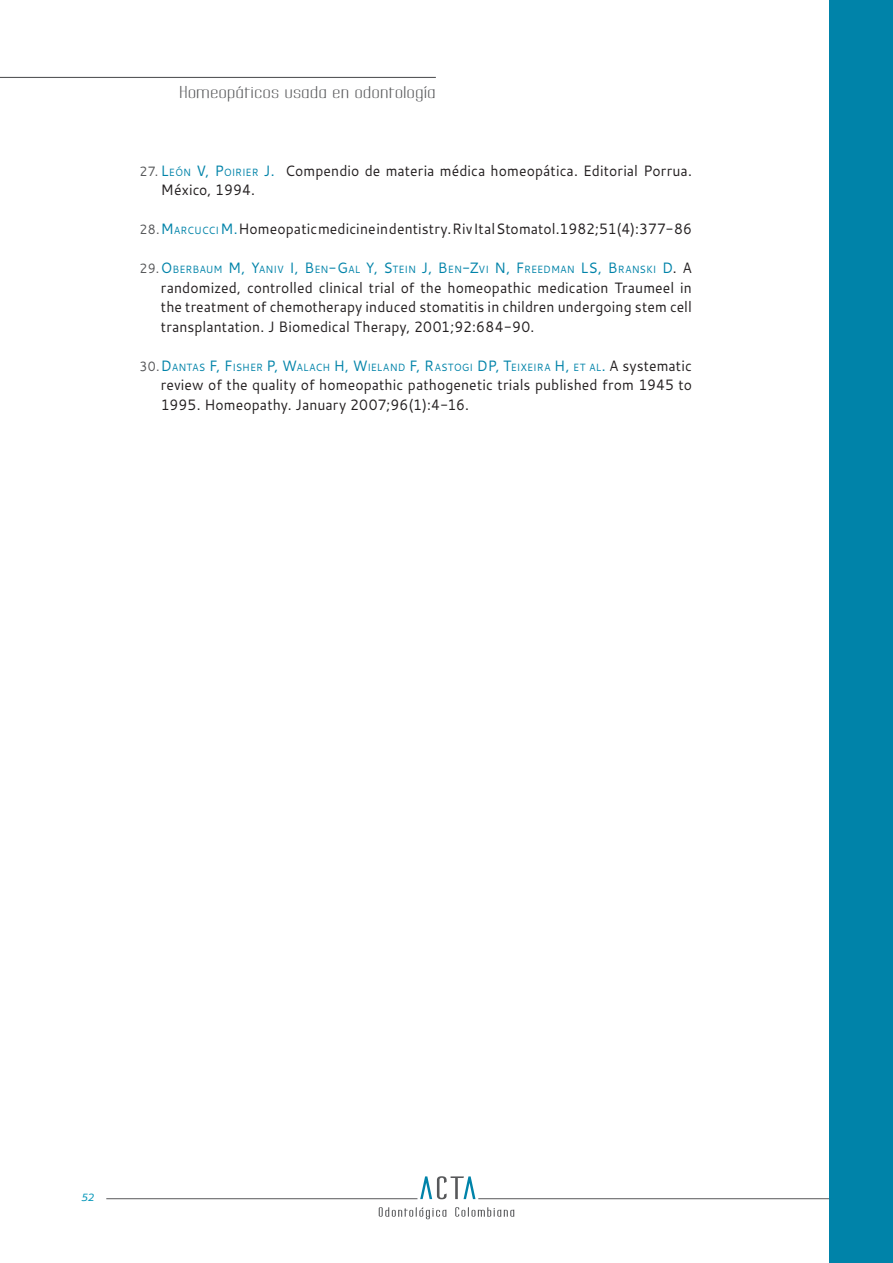
<style>
.page{position:relative;width:893px;height:1263px;background:#fff}
.page>*{position:absolute;margin:0;border:0;box-sizing:border-box;transform-origin:0 0}
.t1{font:15px/19.5px "Cantarell";letter-spacing:.005em;color:#231f20;scale:.93 1}
.t2{font:15px "Labtop Secundo Superwide";letter-spacing:.01em;color:#57585a}
.t3{font:italic 300 13.5px "Aller";color:#0095b8}
.t4{font:10.5px "Cantarell";letter-spacing:.01em;color:#0083a9;scale:.93 1}
.s1{font-size:13.5px;color:#57585a}
.s2{color:#0083a9}
.s3{font-size:10.5px;color:#0083a9}
.s4{font-size:15px}
.s5{font-size:15px;color:#231f20}
</style>
<div class="page">
<hr style="left:0;top:77px;width:436px;height:1px;background:#57585a">
<svg style="left:380px;top:1207px;width:66px;height:12px"></svg>
<svg style="left:455px;top:1207px;width:59px;height:10px"></svg>
<svg style="left:420px;top:1176px;width:55px;height:23px"></svg>
<hr style="left:106px;top:1198px;width:311px;height:1px;background:#57585a">
<hr style="left:478px;top:1198px;width:415px;height:1px;background:#57585a">
<div style="left:830px;top:0;width:63px;height:1263px;background:#0083a9"></div>
<p class="t2" style="left:179px;top:82px;width:258px">Homeopáticos usada en odontología</p>
<p class="t1" style="left:161px;top:160px;width:572px;text-indent:-21px"><span class="s1">27.</span> <span class="s2">L</span> <span class="s3">EÓN</span> <span class="s2">V, P</span><span class="s3">OI RI ER</span> <span class="s2">J.</span> Compendio de materia médica homeopática. Editorial Porrua.<br>México, 1994.</p>
<p class="t1" style="left:140px;top:218px;width:595px"><span class="s1">28.</span> <span class="s2">M</span><span class="s3">ARCUCCI</span> <span class="s2">M.</span> Homeopaticmedicineindentistry.RivItalStomatol.1982;51(4):377-86</p>
<p class="t4" style="left:140px;top:262px;width:595px"><span class="s1">29.</span> <span class="s4">O</span> BERBAUM <span class="s4">M, Y</span>ANIV <span class="s4">I, B</span> EN<span class="s4">-G</span>AL <span class="s4">Y, S</span>TEI N <span class="s4">J, B</span> EN<span class="s4">-Z</span>VI <span class="s4">N, F</span>REEDMAN <span class="s4">LS, B</span> RANSKI <span class="s4">D</span><span class="s5">. A</span></p>
<p class="t1" style="left:161px;top:277px;width:572px;text-align:justify">randomized, controlled clinical trial of the homeopathic medication Traumeel in the treatment of chemotherapy induced stomatitis in children undergoing stem cell transplantation. J Biomedical Therapy, 2001;92:684-90.</p>
<p class="t4" style="left:140px;top:360px;width:595px"><span class="s1">30.</span> <span class="s4">D</span>ANTAS <span class="s4">F, F</span> I SH ER <span class="s4">P, W</span>ALACH <span class="s4">H, W</span>I ELAND <span class="s4">F, R</span>ASTOGI <span class="s4">DP, T</span>EIXEI RA <span class="s4">H,</span> ET AL<span class="s4">.</span> <span class="s5">A systematic</span></p>
<p class="t1" style="left:161px;top:374px;width:572px">review of the quality of homeopathic pathogenetic trials published from 1945 to<br>1995. Homeopathy. January 2007;96(1):4-16.</p>
<p class="t3" style="left:81px;top:1188px;width:14px">52</p>
</div>
